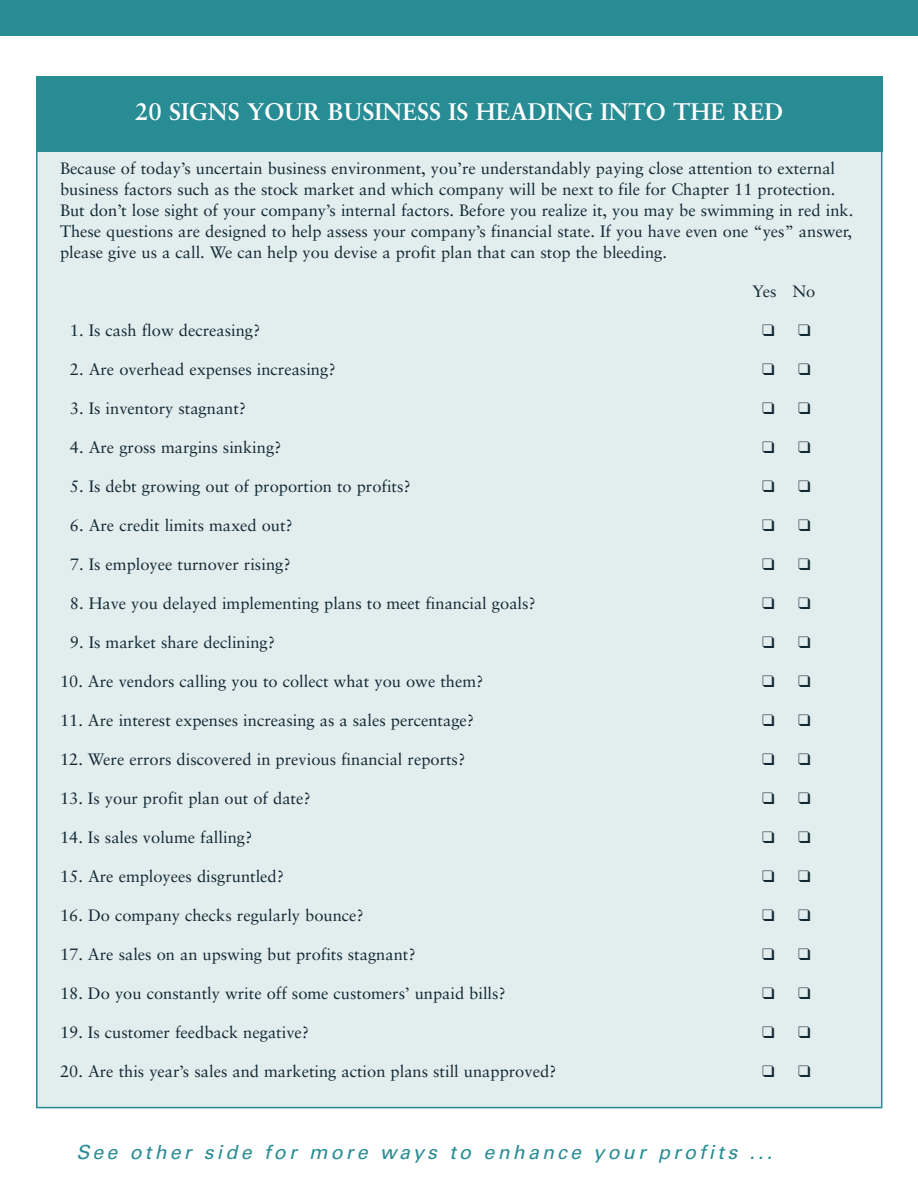
<style>
.page{position:relative;width:918px;height:1188px;background:#fff}
.page>*{position:absolute;margin:0;border:0;box-sizing:border-box;transform-origin:0 0}
.t1{font:700 24px "Sabon";color:#fff}
.t2{font:italic 19.5px "Univers";letter-spacing:.165em;color:#288c94}
.t3{font:16.5px/21px "Sabon";color:#122934}
</style>
<div class="page">
<div style="left:0;top:0;width:918px;height:36px;background:#288c94"></div>
<div style="left:38px;top:139px;width:843px;height:968px;background:#e2edee"></div>
<div style="left:36px;top:76px;width:846px;height:76px;background:#288c94"></div>
<h1 class="t1" style="left:135px;top:102px;width:649px">20 SIGNS YOUR BUSINESS IS HEADING INTO THE RED</h1>
<p class="t3" style="left:60px;top:159px;width:795px">Because of today’s uncertain business environment, you’re understandably paying close attention to external business factors such as the stock market and which company will be next to file for Chapter 11 protection.<br>But don’t lose sight of your company’s internal factors. Before you realize it, you may be swimming in red ink.<br>These questions are designed to help assess your company’s financial state. If you have even one “yes” answer, please give us a call. We can help you devise a profit plan that can stop the bleeding.</p>
<p class="t3" style="left:752px;top:282px;width:65px">Yes No</p>
<p class="t3" style="left:70px;top:321px;width:192px">1. Is cash flow decreasing?</p>
<p class="t3" style="left:70px;top:360px;width:267px">2. Are overhead expenses increasing?</p>
<p class="t3" style="left:70px;top:399px;width:178px">3. Is inventory stagnant?</p>
<p class="t3" style="left:70px;top:438px;width:213px">4. Are gross margins sinking?</p>
<p class="t3" style="left:70px;top:477px;width:343px">5. Is debt growing out of proportion to profits?</p>
<p class="t3" style="left:70px;top:516px;width:225px">6. Are credit limits maxed out?</p>
<p class="t3" style="left:70px;top:555px;width:222px">7. Is employee turnover rising?</p>
<p class="t3" style="left:70px;top:594px;width:468px">8. Have you delayed implementing plans to meet financial goals?</p>
<p class="t3" style="left:70px;top:633px;width:207px">9. Is market share declining?</p>
<p class="t3" style="left:60px;top:672px;width:425px">10. Are vendors calling you to collect what you owe them?</p>
<p class="t3" style="left:60px;top:711px;width:416px">11. Are interest expenses increasing as a sales percentage?</p>
<p class="t3" style="left:60px;top:750px;width:407px">12. Were errors discovered in previous financial reports?</p>
<p class="t3" style="left:60px;top:789px;width:252px">13. Is your profit plan out of date?</p>
<p class="t3" style="left:60px;top:828px;width:194px">14. Is sales volume falling?</p>
<p class="t3" style="left:60px;top:867px;width:226px">15. Are employees disgruntled?</p>
<p class="t3" style="left:60px;top:906px;width:305px">16. Do company checks regularly bounce?</p>
<p class="t3" style="left:60px;top:945px;width:357px">17. Are sales on an upswing but profits stagnant?</p>
<p class="t3" style="left:60px;top:984px;width:447px">18. Do you constantly write off some customers’ unpaid bills?</p>
<p class="t3" style="left:60px;top:1023px;width:251px">19. Is customer feedback negative?</p>
<p class="t3" style="left:60px;top:1062px;width:498px">20. Are this year’s sales and marketing action plans still unapproved?</p>
<p class="t2" style="left:76px;top:1145px;width:697px">See other side for more ways to enhance your profits ...</p>
</div>
